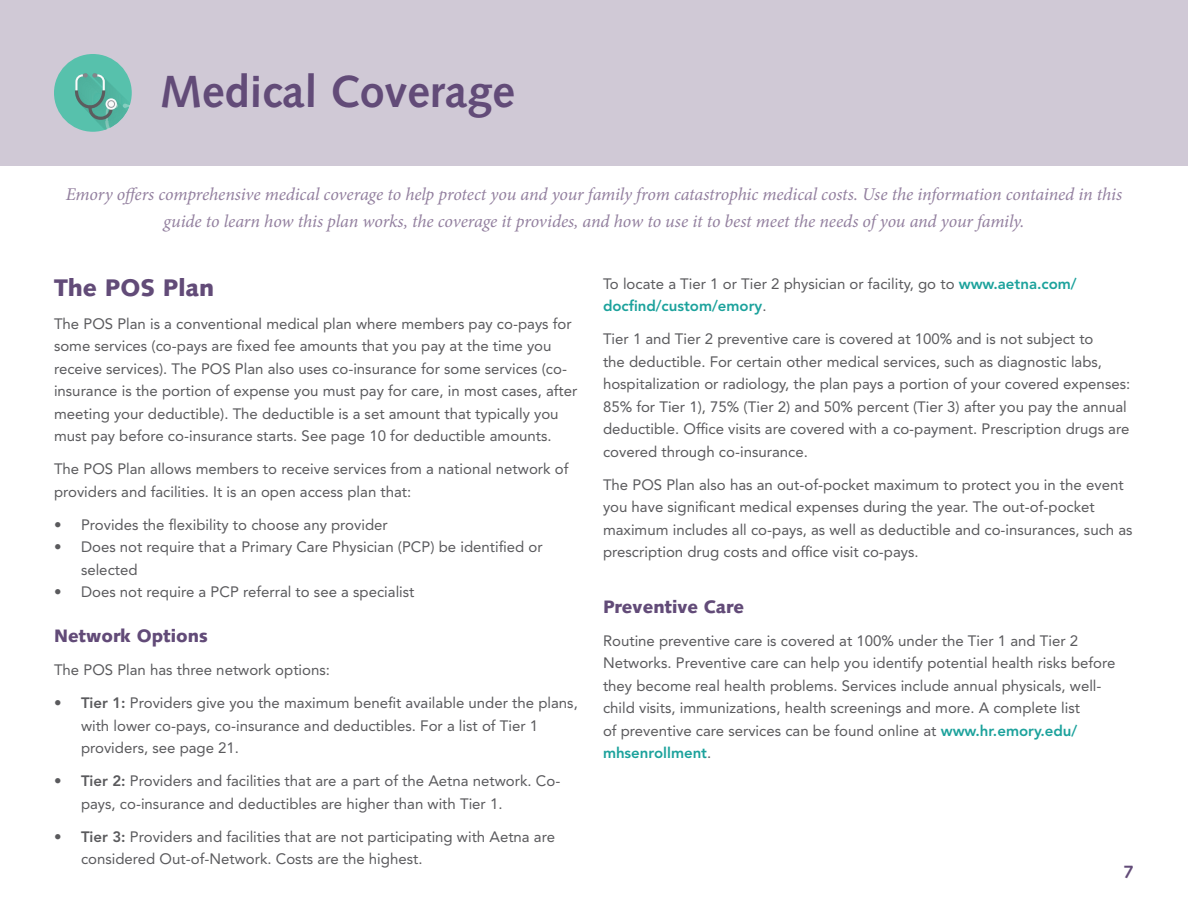
<style>
.page{position:relative;width:1188px;height:918px;background:#fff}
.page>*{position:absolute;margin:0;border:0;box-sizing:border-box;transform-origin:0 0}
.t1{font:700 45px "Syntax LT Std";color:#624b78}
.t2{font:900 24px "Syntax LT Std";color:#624b78}
.t3{font:italic 18px/27px "Minion Pro";letter-spacing:-.01em;color:#93809f;text-align:center}
.t4{font:900 18px "Syntax LT Std";color:#624b78}
.t5{font:700 18px "Syntax LT Std";color:#624b78}
.t6{font:15px/22.5px "Avenir LT Std";color:#5a5a5d}
.s1{font-weight:800}
.s2{font-weight:800;color:#1ca29c}
</style>
<div class="page">
<div style="left:0;top:0;width:1188px;height:165px;background:#d0c9d6"></div>
<div style="left:54px;top:54px;width:78px;height:78px;background:#57c1ac;border-radius:50%"></div>
<svg style="left:75px;top:73px;width:57px;height:59px"></svg>
<h1 class="t1" style="left:160px;top:65px;width:357px">Medical Coverage</h1>
<p class="t3" style="left:66px;top:181px;width:1058px">Emory offers comprehensive medical coverage to help protect you and your family from catastrophic medical costs. Use the information contained in this guide to learn how this plan works, the coverage it provides, and how to use it to best meet the needs of you and your family.</p>
<h2 class="t2" style="left:54px;top:273px;width:162px">The POS Plan</h2>
<p class="t6" style="left:54px;top:312px;width:525px">The POS Plan is a conventional medical plan where members pay co-pays for some services (co-pays are fixed fee amounts that you pay at the time you receive services). The POS Plan also uses co-insurance for some services (co&shy;insurance is the portion of expense you must pay for care, in most cases, after meeting your deductible). The deductible is a set amount that typically you must pay before co-insurance starts. See page 10 for deductible amounts.</p>
<p class="t6" style="left:54px;top:458px;width:516px">The POS Plan allows members to receive services from a national network of providers and facilities. It is an open access plan that:</p>
<p class="t6" style="left:54px;top:513px;width:335px">• Provides the flexibility to choose any provider</p>
<p class="t6" style="left:81px;top:536px;width:463px;text-indent:-27px">• Does not require that a Primary Care Physician (PCP) be identified or selected</p>
<p class="t6" style="left:54px;top:581px;width:362px">• Does not require a PCP referral to see a specialist</p>
<p class="t4" style="left:54px;top:625px;width:155px">Network Options</p>
<p class="t6" style="left:54px;top:659px;width:278px">The POS Plan has three network options:</p>
<p class="t6" style="left:81px;top:692px;width:498px;text-indent:-27px"><span class="s1">• Tier 1:</span> Providers give you the maximum benefit available under the plans, with lower co-pays, co-insurance and deductibles. For a list of Tier 1 providers, see page 21.</p>
<p class="t6" style="left:81px;top:770px;width:481px;text-indent:-27px"><span class="s1">• Tier 2:</span> Providers and facilities that are a part of the Aetna network. Co&shy;pays, co-insurance and deductibles are higher than with Tier 1.</p>
<p class="t6" style="left:81px;top:825px;width:476px;text-indent:-27px"><span class="s1">• Tier 3:</span> Providers and facilities that are not participating with Aetna are considered Out-of-Network. Costs are the highest.</p>
<p class="t6" style="left:603px;top:273px;width:475px">To locate a Tier 1 or Tier 2 physician or facility, go to <span class="s2">www.aetna.com/ docfind/custom/emory</span>.</p>
<p class="t6" style="left:603px;top:328px;width:529px">Tier 1 and Tier 2 preventive care is covered at 100% and is not subject to<br>the deductible. For certain other medical services, such as diagnostic labs, hospitalization or radiology, the plan pays a portion of your covered expenses:<br>85% for Tier 1), 75% (Tier 2) and 50% percent (Tier 3) after you pay the annual deductible. Office visits are covered with a co-payment. Prescription drugs are covered through co-insurance.</p>
<p class="t6" style="left:603px;top:474px;width:531px">The POS Plan also has an out-of-pocket maximum to protect you in the event you have significant medical expenses during the year. The out-of-pocket maximum includes all co-pays, as well as deductible and co-insurances, such as prescription drug costs and office visit co-pays.</p>
<p class="t4" style="left:603px;top:596px;width:143px">Preventive Care</p>
<p class="t6" style="left:603px;top:630px;width:514px">Routine preventive care is covered at 100% under the Tier 1 and Tier 2<br>Networks. Preventive care can help you identify potential health risks before they become real health problems. Services include annual physicals, well&shy;child visits, immunizations, health screenings and more. A complete list<br>of preventive care services can be found online at <span class="s2">www.hr.emory.edu/ mhsenrollment</span>.</p>
<p class="t5" style="left:1124px;top:861px;width:12px">7</p>
</div>
